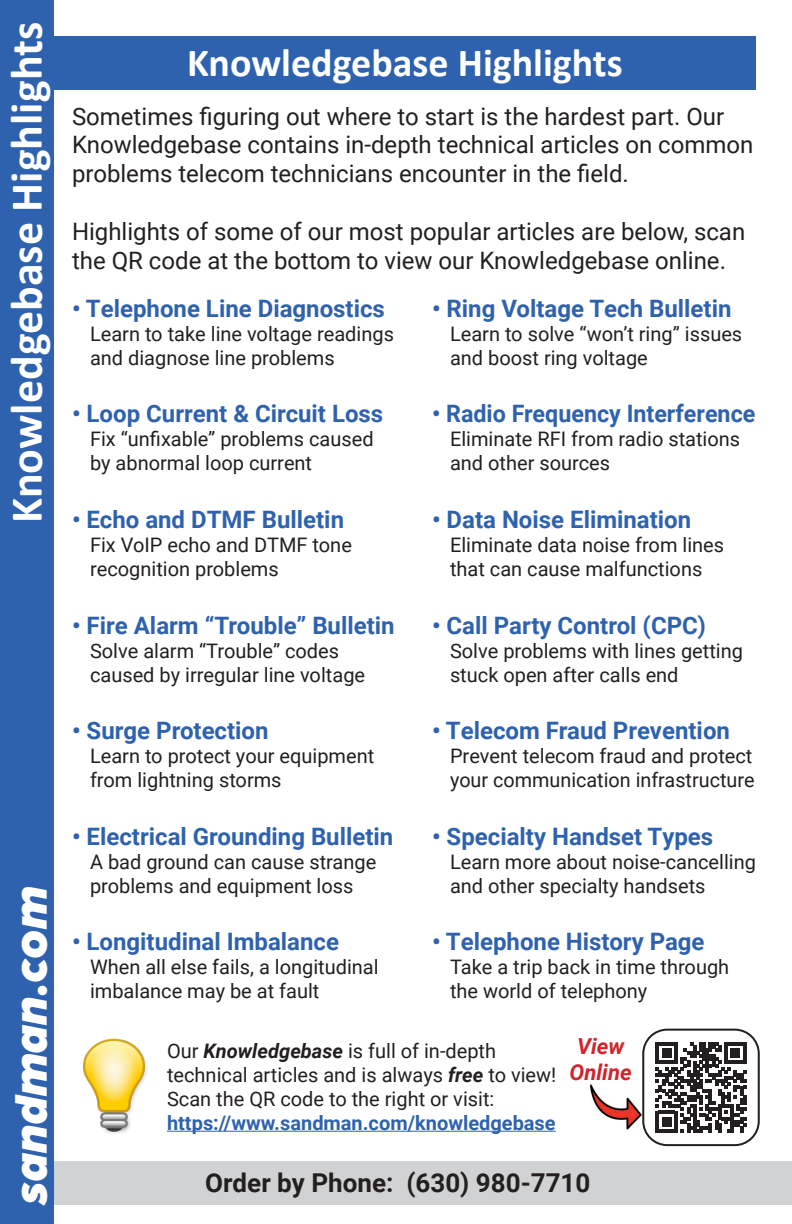
<style>
.page{position:relative;width:792px;height:1224px;background:#fff}
.page>*{position:absolute;margin:0;border:0;box-sizing:border-box;transform-origin:0 0}
.t1{font:italic 900 48px "Arboria";letter-spacing:-.01em;color:#fff}
.t2{font:700 46px "Calibri";color:#fff}
.t3{font:700 40px "Calibri";color:#fff}
.t4{font:700 26px "Roboto";color:#231f20}
.t5{font:700 24px "Roboto";color:#2e62ae}
.t6{font:24px/28.8px "Roboto";color:#231f20}
.t7{font:italic 700 22px/26.4px "Roboto";color:#d1232a;text-align:center}
.t8{font:20px/24px "Roboto";color:#231f20}
.t9{font:700 20px "Roboto";color:#2e62ae}
.s1{font-weight:700;font-style:italic}
</style>
<div class="page">
<svg style="left:656px;top:1042px;width:90px;height:91px"></svg>
<div style="left:642px;top:1029px;width:118px;height:117px;border:2px solid #231f20;border-radius:24px"></div>
<img style="left:591px;top:1084px;width:50px;height:46px">
<hr style="left:167px;top:1131px;width:389px;height:1px;background:#2e62ae">
<img style="left:83px;top:1038px;width:64px;height:95px">
<div style="left:54px;top:36px;width:702px;height:54px;background:#2e62ae"></div>
<div style="left:54px;top:1161px;width:738px;height:44px;background:#d1d2d4"></div>
<div style="left:0;top:0;width:54px;height:1224px;background:#2e62ae"></div>
<p class="t2" style="left:-6px;top:523px;width:502px;rotate:-90deg">Knowledgebase Highlights</p>
<p class="t1" style="left:-4px;top:1205px;width:320px;rotate:-90deg">sandman.com</p>
<p class="t3" style="left:187px;top:34px;width:437px">Knowledgebase Highlights</p>
<p class="t6" style="left:72px;top:101px;width:683px">Sometimes figuring out where to start is the hardest part. Our<br>Knowledgebase contains in-depth technical articles on common</p>
<p class="t6" style="left:72px;top:158px;width:558px">problems telecom technicians encounter in the field.</p>
<p class="t6" style="left:72px;top:216px;width:675px">Highlights of some of our most popular articles are below, scan the QR code at the bottom to view our Knowledgebase online.</p>
<p class="t5" style="left:72px;top:291px;width:314px">• Telephone Line Diagnostics</p>
<p class="t8" style="left:90px;top:321px;width:306px">Learn to take line voltage readings and diagnose line problems</p>
<p class="t5" style="left:72px;top:397px;width:313px">• Loop Current &amp; Circuit Loss</p>
<p class="t8" style="left:90px;top:426px;width:285px">Fix “unfixable” problems caused by abnormal loop current</p>
<p class="t5" style="left:72px;top:503px;width:274px">• Echo and DTMF Bulletin</p>
<p class="t8" style="left:90px;top:532px;width:263px">Fix VoIP echo and DTMF tone recognition problems</p>
<p class="t5" style="left:72px;top:608px;width:324px">• Fire Alarm “Trouble” Bulletin</p>
<p class="t8" style="left:90px;top:638px;width:277px">Solve alarm “Trouble” codes caused by irregular line voltage</p>
<p class="t5" style="left:72px;top:714px;width:198px">• Surge Protection</p>
<p class="t8" style="left:90px;top:743px;width:286px">Learn to protect your equipment from lightning storms</p>
<p class="t5" style="left:72px;top:819px;width:323px">• Electrical Grounding Bulletin</p>
<p class="t8" style="left:90px;top:849px;width:288px">A bad ground can cause strange problems and equipment loss</p>
<p class="t5" style="left:72px;top:925px;width:269px">• Longitudinal Imbalance</p>
<p class="t8" style="left:90px;top:954px;width:290px">When all else fails, a longitudinal imbalance may be at fault</p>
<p class="t5" style="left:432px;top:291px;width:301px">• Ring Voltage Tech Bulletin</p>
<p class="t8" style="left:450px;top:321px;width:294px">Learn to solve “won’t ring” issues and boost ring voltage</p>
<p class="t5" style="left:432px;top:397px;width:325px">• Radio Frequency Interference</p>
<p class="t8" style="left:450px;top:426px;width:292px">Eliminate RFI from radio stations and other sources</p>
<p class="t5" style="left:432px;top:503px;width:261px">• Data Noise Elimination</p>
<p class="t8" style="left:450px;top:532px;width:276px">Eliminate data noise from lines that can cause malfunctions</p>
<p class="t5" style="left:432px;top:608px;width:276px">• Call Party Control (CPC)</p>
<p class="t8" style="left:450px;top:638px;width:295px">Solve problems with lines getting stuck open after calls end</p>
<p class="t5" style="left:432px;top:714px;width:300px">• Telecom Fraud Prevention</p>
<p class="t8" style="left:450px;top:743px;width:306px">Prevent telecom fraud and protect your communication infrastructure</p>
<p class="t5" style="left:432px;top:819px;width:283px">• Specialty Handset Types</p>
<p class="t8" style="left:450px;top:849px;width:308px">Learn more about noise-cancelling and other specialty handsets</p>
<p class="t5" style="left:432px;top:925px;width:274px">• Telephone History Page</p>
<p class="t8" style="left:450px;top:954px;width:281px">Take a trip back in time through the world of telephony</p>
<p class="t8" style="left:167px;top:1038px;width:331px">Our <span class="s1">Knowledgebase</span> is full of in-depth</p>
<p class="t8" style="left:167px;top:1062px;width:391px">technical articles and is always <span class="s1">free</span> to view!</p>
<p class="t8" style="left:167px;top:1086px;width:329px">Scan the QR code to the right or visit:</p>
<p class="t9" style="left:167px;top:1109px;width:390px">https://www.sandman.com/knowledgebase</p>
<p class="t7" style="left:570px;top:1032px;width:64px">View<br>Online</p>
<p class="t4" style="left:205px;top:1165px;width:387px">Order by Phone: (630) 980-7710</p>
</div>
